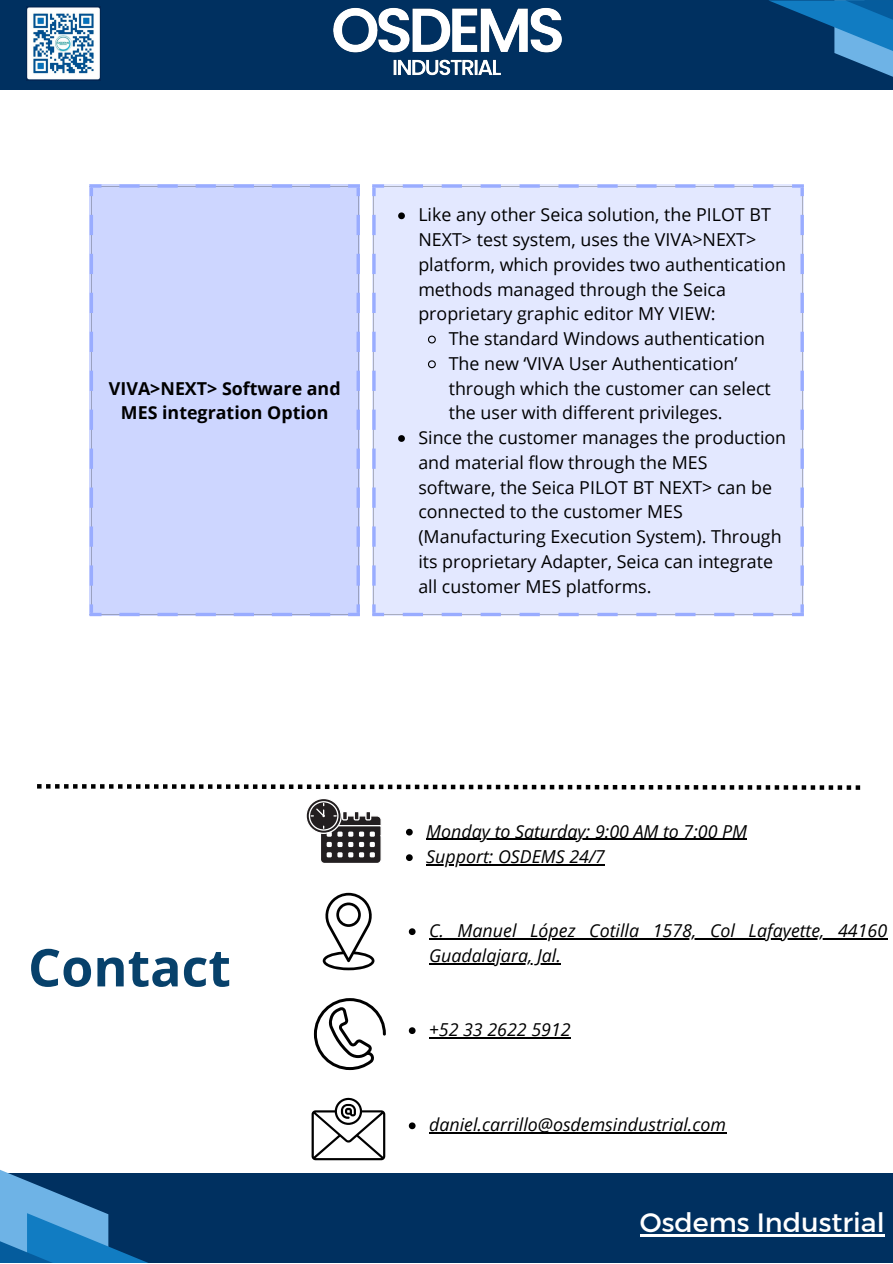
<style>
.page{position:relative;width:893px;height:1264px;background:#fff}
.page>*{position:absolute;margin:0;border:0;box-sizing:border-box;transform-origin:0 0}
.t1{font:700 52.05px "Open Sans";color:#07416b}
.t2{font:27px "Kief Montaser Regular";color:#fff}
.t3{font:17.85px/24.8px "Open Sans";color:#000}
.t4{font:italic 17.85px/24.8px "Open Sans";color:#000}
.t5{font:700 17.85px/24.8px "Open Sans";color:#000;text-align:center}
</style>
<div class="page">
<div style="left:0;top:0;width:892px;height:89px;background:#003060"></div>
<svg style="left:769px;top:0;width:124px;height:89px"></svg>
<img style="left:333px;top:7px;width:228px;height:69px">
<div style="left:0;top:1173px;width:892px;height:89px;background:#003060"></div>
<svg style="left:0;top:1170px;width:146px;height:92px"></svg>
<svg style="left:306px;top:799px;width:75px;height:64px"></svg>
<svg style="left:323px;top:892px;width:51px;height:78px"></svg>
<svg style="left:314px;top:998px;width:72px;height:72px"></svg>
<svg style="left:311px;top:1097px;width:74px;height:63px"></svg>
<img style="left:27px;top:7px;width:73px;height:74px">
<svg style="left:37px;top:784px;width:823px;height:5px"></svg>
<hr style="left:639px;top:1234px;width:245px;height:2px;background:#fff">
<svg style="left:409px;top:928px;width:6px;height:7px"></svg>
<hr style="left:429px;top:938px;width:458px;height:1px;background:#000">
<hr style="left:429px;top:963px;width:132px;height:1px;background:#000">
<svg style="left:409px;top:1027px;width:6px;height:7px"></svg>
<hr style="left:429px;top:1037px;width:141px;height:1px;background:#000">
<svg style="left:409px;top:1122px;width:6px;height:7px"></svg>
<hr style="left:429px;top:1132px;width:297px;height:1px;background:#000">
<svg style="left:406px;top:828px;width:6px;height:7px"></svg>
<hr style="left:426px;top:839px;width:321px;height:1px;background:#000">
<svg style="left:406px;top:854px;width:6px;height:7px"></svg>
<hr style="left:426px;top:864px;width:179px;height:1px;background:#000">
<div style="left:90px;top:184px;width:270px;height:432px;background:#cdd6ff"></div>
<div style="left:372px;top:184px;width:431px;height:432px;background:#e3e8ff"></div>
<svg style="left:398px;top:212px;width:7px;height:7px"></svg>
<svg style="left:428px;top:335px;width:8px;height:9px"></svg>
<svg style="left:428px;top:360px;width:8px;height:9px"></svg>
<svg style="left:398px;top:435px;width:7px;height:7px"></svg>
<svg style="left:90px;top:188px;width:3px;height:8px"></svg>
<hr style="left:90px;top:215px;width:3px;height:20px;background:#99acff">
<hr style="left:90px;top:254px;width:3px;height:20px;background:#99acff">
<hr style="left:90px;top:293px;width:3px;height:20px;background:#99acff">
<hr style="left:90px;top:332px;width:3px;height:20px;background:#99acff">
<hr style="left:90px;top:370px;width:3px;height:21px;background:#99acff">
<hr style="left:90px;top:409px;width:3px;height:21px;background:#99acff">
<hr style="left:90px;top:448px;width:3px;height:21px;background:#99acff">
<hr style="left:90px;top:487px;width:3px;height:21px;background:#99acff">
<hr style="left:90px;top:526px;width:3px;height:20px;background:#99acff">
<hr style="left:90px;top:565px;width:3px;height:20px;background:#99acff">
<svg style="left:356px;top:188px;width:4px;height:8px"></svg>
<svg style="left:356px;top:215px;width:4px;height:20px"></svg>
<svg style="left:356px;top:254px;width:4px;height:20px"></svg>
<svg style="left:356px;top:293px;width:4px;height:20px"></svg>
<svg style="left:356px;top:332px;width:4px;height:20px"></svg>
<svg style="left:356px;top:370px;width:4px;height:21px"></svg>
<svg style="left:356px;top:409px;width:4px;height:21px"></svg>
<svg style="left:356px;top:448px;width:4px;height:21px"></svg>
<svg style="left:356px;top:487px;width:4px;height:21px"></svg>
<svg style="left:356px;top:526px;width:4px;height:20px"></svg>
<svg style="left:356px;top:565px;width:4px;height:20px"></svg>
<svg style="left:372px;top:188px;width:3px;height:8px"></svg>
<hr style="left:372px;top:215px;width:3px;height:20px;background:#99acff">
<hr style="left:372px;top:254px;width:3px;height:20px;background:#99acff">
<hr style="left:372px;top:293px;width:3px;height:20px;background:#99acff">
<hr style="left:372px;top:332px;width:3px;height:20px;background:#99acff">
<hr style="left:372px;top:370px;width:3px;height:21px;background:#99acff">
<hr style="left:372px;top:409px;width:3px;height:21px;background:#99acff">
<hr style="left:372px;top:448px;width:3px;height:21px;background:#99acff">
<hr style="left:372px;top:487px;width:3px;height:21px;background:#99acff">
<hr style="left:372px;top:526px;width:3px;height:20px;background:#99acff">
<hr style="left:372px;top:565px;width:3px;height:20px;background:#99acff">
<svg style="left:800px;top:188px;width:3px;height:8px"></svg>
<hr style="left:800px;top:215px;width:3px;height:20px;background:#99acff">
<hr style="left:800px;top:254px;width:3px;height:20px;background:#99acff">
<hr style="left:800px;top:293px;width:3px;height:20px;background:#99acff">
<hr style="left:800px;top:332px;width:3px;height:20px;background:#99acff">
<hr style="left:800px;top:370px;width:3px;height:21px;background:#99acff">
<hr style="left:800px;top:409px;width:3px;height:21px;background:#99acff">
<hr style="left:800px;top:448px;width:3px;height:21px;background:#99acff">
<hr style="left:800px;top:487px;width:3px;height:21px;background:#99acff">
<hr style="left:800px;top:526px;width:3px;height:20px;background:#99acff">
<hr style="left:800px;top:565px;width:3px;height:20px;background:#99acff">
<svg style="left:90px;top:184px;width:11px;height:4px"></svg>
<svg style="left:119px;top:184px;width:21px;height:4px"></svg>
<svg style="left:157px;top:184px;width:21px;height:4px"></svg>
<hr style="left:196px;top:184px;width:20px;height:4px;background:#a3b4ff">
<hr style="left:234px;top:184px;width:20px;height:4px;background:#a0b1ff">
<hr style="left:272px;top:184px;width:20px;height:4px;background:#a0b1ff">
<hr style="left:310px;top:184px;width:20px;height:4px;background:#a0b1ff">
<hr style="left:348px;top:184px;width:12px;height:4px;background:#99acff">
<svg style="left:90px;top:604px;width:11px;height:12px"></svg>
<hr style="left:119px;top:613px;width:21px;height:3px;background:#99acff">
<hr style="left:157px;top:613px;width:21px;height:3px;background:#99acff">
<hr style="left:196px;top:613px;width:20px;height:3px;background:#99acff">
<hr style="left:234px;top:613px;width:20px;height:3px;background:#99acff">
<hr style="left:272px;top:613px;width:20px;height:3px;background:#99acff">
<hr style="left:310px;top:613px;width:20px;height:3px;background:#99acff">
<svg style="left:348px;top:604px;width:12px;height:12px"></svg>
<svg style="left:372px;top:184px;width:12px;height:4px"></svg>
<svg style="left:403px;top:184px;width:20px;height:4px"></svg>
<svg style="left:441px;top:184px;width:21px;height:4px"></svg>
<svg style="left:480px;top:184px;width:21px;height:4px"></svg>
<svg style="left:519px;top:184px;width:20px;height:4px"></svg>
<svg style="left:558px;top:184px;width:20px;height:4px"></svg>
<svg style="left:597px;top:184px;width:20px;height:4px"></svg>
<svg style="left:636px;top:184px;width:20px;height:4px"></svg>
<svg style="left:675px;top:184px;width:20px;height:4px"></svg>
<svg style="left:714px;top:184px;width:20px;height:4px"></svg>
<svg style="left:753px;top:184px;width:20px;height:4px"></svg>
<svg style="left:792px;top:184px;width:11px;height:4px"></svg>
<svg style="left:372px;top:604px;width:12px;height:12px"></svg>
<hr style="left:403px;top:613px;width:20px;height:3px;background:#99acff">
<hr style="left:441px;top:613px;width:21px;height:3px;background:#99acff">
<hr style="left:480px;top:613px;width:21px;height:3px;background:#99acff">
<hr style="left:519px;top:613px;width:20px;height:3px;background:#99acff">
<hr style="left:558px;top:613px;width:20px;height:3px;background:#99acff">
<hr style="left:597px;top:613px;width:20px;height:3px;background:#99acff">
<hr style="left:636px;top:613px;width:20px;height:3px;background:#99acff">
<hr style="left:675px;top:613px;width:20px;height:3px;background:#99acff">
<hr style="left:714px;top:613px;width:20px;height:3px;background:#99acff">
<hr style="left:753px;top:613px;width:20px;height:3px;background:#99acff">
<svg style="left:792px;top:604px;width:11px;height:12px"></svg>
<p class="t5" style="left:109px;top:375px;width:233px">VIVA&gt;NEXT&gt; Software and<br>MES integration Option</p>
<p class="t3" style="left:418px;top:202px;width:369px">Like any other Seica solution, the PILOT BT NEXT&gt; test system, uses the VIVA&gt;NEXT&gt; platform, which provides two authentication methods managed through the Seica proprietary graphic editor MY VIEW:</p>
<p class="t3" style="left:448px;top:326px;width:318px">The standard Windows authentication</p>
<p class="t3" style="left:448px;top:350px;width:324px">The new ‘VIVA User Authentication’ through which the customer can select the user with different privileges.</p>
<p class="t3" style="left:418px;top:425px;width:369px">Since the customer manages the production and material flow through the MES software, the Seica PILOT BT NEXT&gt; can be connected to the customer MES (Manufacturing Execution System). Through its proprietary Adapter, Seica can integrate all customer MES platforms.</p>
<p class="t1" style="left:28px;top:930px;width:204px">Contact</p>
<p class="t4" style="left:426px;top:818px;width:322px">Monday to Saturday: 9:00 AM to 7:00 PM</p>
<p class="t4" style="left:426px;top:844px;width:180px">Support: OSDEMS 24/7</p>
<p class="t4" style="left:429px;top:918px;width:459px">C. Manuel López Cotilla 1578, Col Lafayette, 44160<br>Guadalajara, Jal.</p>
<p class="t4" style="left:429px;top:1016px;width:143px">+52 33 2622 5912</p>
<p class="t4" style="left:429px;top:1112px;width:298px">daniel.carrillo@osdemsindustrial.com</p>
<p class="t2" style="left:639px;top:1205px;width:246px">Osdems Industrial</p>
</div>
